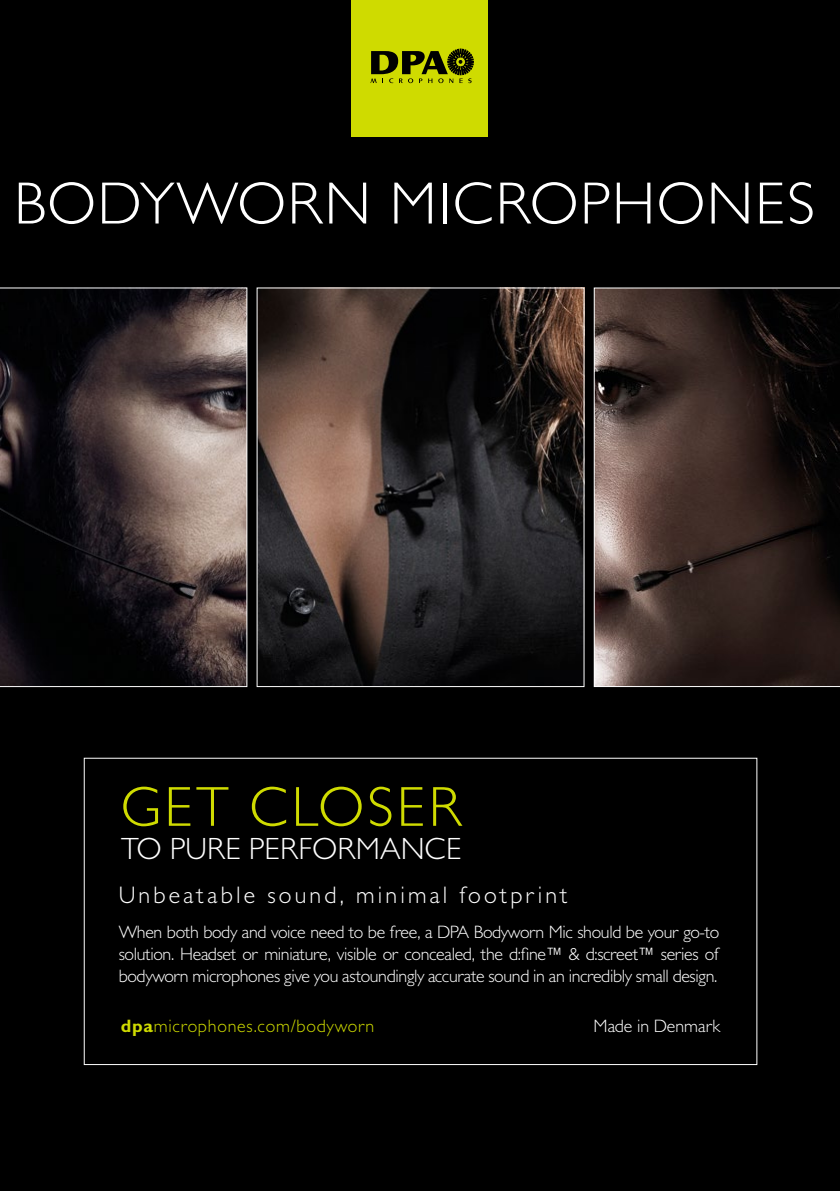
<style>
.page{position:relative;width:840px;height:1191px;background:#fff}
.page>*{position:absolute;margin:0;border:0;box-sizing:border-box;transform-origin:0 0}
.t1{font:300 60px "Gill Sans MT Pro";letter-spacing:.03em;color:#fff}
.t2{font:300 56.6px "Gill Sans MT Pro";letter-spacing:.06em;color:#cfdb00}
.t3{font:300 30.8px "Gill Sans MT Pro";letter-spacing:.005em;color:#fff}
.t4{font:300 24px "Gill Sans MT Pro";letter-spacing:.13em;color:#fff}
.t5{font:300 18px/21.6px "Gill Sans MT Pro";letter-spacing:-.02em;color:#fff;text-align:justify}
.t6{font:300 18px "Gill Sans MT Pro";letter-spacing:.04em;color:#cfdb00}
.t7{font:300 18px "Gill Sans MT Pro";color:#fff}
.s1{font-weight:700}
</style>
<div class="page">
<div style="left:0;top:0;width:839px;height:1191px;background:#000"></div>
<svg style="left:0;top:288px;width:247px;height:399px"></svg>
<img style="left:259px;top:290px;width:323px;height:395px">
<svg style="left:593px;top:288px;width:246px;height:399px"></svg>
<div style="left:352px;top:0;width:135px;height:136px;background:#cfdb00"></div>
<svg style="left:370px;top:48px;width:103px;height:35px"></svg>
<h1 class="t1" style="left:14px;top:167px;width:801px">BODYWORN MICROPHONES</h1>
<h2 class="t2" style="left:121px;top:772px;width:342px">GET CLOSER</h2>
<h3 class="t3" style="left:121px;top:830px;width:342px">TO PURE PERFORMANCE</h3>
<h3 class="t4" style="left:119px;top:880px;width:450px">Unbeatable sound, minimal footprint</h3>
<p class="t5" style="left:119px;top:921px;width:601px">When both body and voice need to be free, a DPA Bodyworn Mic should be your go-to solution. Headset or miniature, visible or concealed, the d:fine™ &amp; d:screet™ series of bodyworn microphones give you astoundingly accurate sound in an incredibly small design.</p>
<p class="t6" style="left:121px;top:1015px;width:255px"><span class="s1">dpa</span>microphones.com/bodyworn</p>
<p class="t7" style="left:593px;top:1015px;width:128px">Made in Denmark</p>
</div>
